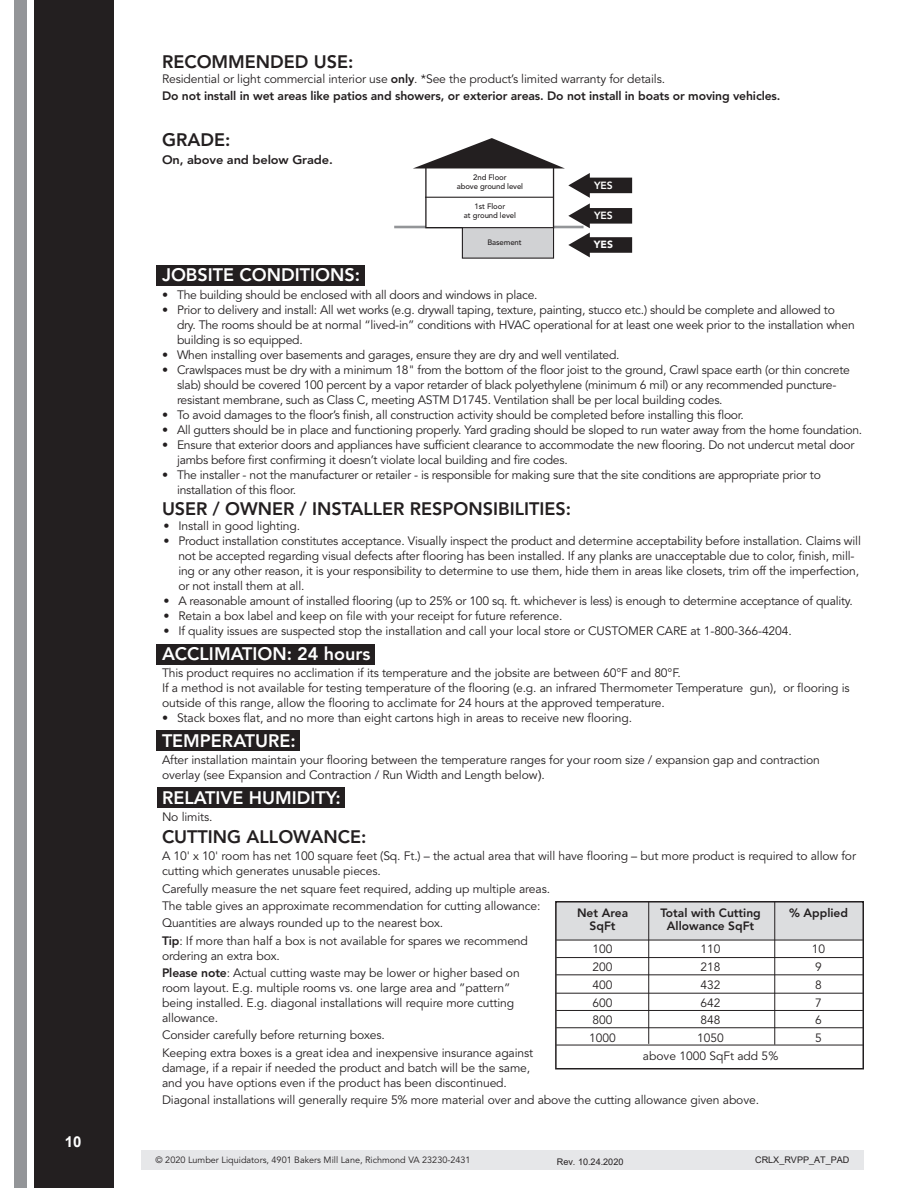
<style>
.page{position:relative;width:918px;height:1188px;background:#fff}
.page>*{position:absolute;margin:0;border:0;box-sizing:border-box;transform-origin:0 0}
.t1{font:800 18px "Avenir";color:#231f20}
.t2{font:800 18px "Avenir";color:#fff}
.t3{font:700 15px "Arial";color:#fff}
.t4{font:12.15px/15px "Avenir";letter-spacing:-.015em;color:#231f20}
.t5{font:800 12.15px/17.7px "Avenir";letter-spacing:-.01em;color:#231f20}
.t6{font:800 12.15px "Avenir";letter-spacing:-.01em;color:#231f20;scale:1.06 1}
.t7{font:12px "Avenir";color:#231f20}
.t8{font:800 12px "Avenir";color:#231f20}
.t9{font:800 10.35px "Avenir";color:#fff}
.t10{font:900 10.35px "Avenir";color:#fff}
.t11{font:9.15px "Avenir";color:#231f20}
.t12{font:9.15px "Arial";color:#231f20}
.t13{font:500 7.8px/9.4px "Avenir";letter-spacing:-.01em;color:#231f20;text-align:center}
.s1{font-weight:400}
.s2{font-family:"Arial"}
.s3{font-weight:800}
</style>
<div class="page">
<div style="left:141px;top:1150px;width:723px;height:19px;background:#e6e7e9"></div>
<div style="left:14px;top:0;width:12px;height:1188px;background:#939598"></div>
<div style="left:34px;top:0;width:80px;height:1188px;background:#231f20"></div>
<div style="left:157px;top:265px;width:208px;height:21px;background:#231f20"></div>
<div style="left:157px;top:644px;width:218px;height:20px;background:#231f20"></div>
<div style="left:157px;top:730px;width:143px;height:21px;background:#231f20"></div>
<div style="left:157px;top:787px;width:188px;height:21px;background:#231f20"></div>
<hr style="left:394px;top:226px;width:190px;height:2px;background:#939598">
<div style="left:586px;top:178px;width:46px;height:15px;background:#231f20"></div>
<div style="left:586px;top:208px;width:46px;height:16px;background:#231f20"></div>
<div style="left:586px;top:237px;width:46px;height:16px;background:#231f20"></div>
<svg style="left:413px;top:138px;width:177px;height:119px"></svg>
<div style="left:555px;top:902px;width:308px;height:38px;background:#dcdddf"></div>
<div style="left:555px;top:901px;width:309px;height:169px;border:2px solid #231f20"></div>
<hr style="left:556px;top:940px;width:307px;height:1px;background:#231f20">
<hr style="left:556px;top:957px;width:307px;height:1px;background:#231f20">
<hr style="left:556px;top:974px;width:307px;height:1px;background:#231f20">
<hr style="left:556px;top:993px;width:307px;height:1px;background:#231f20">
<hr style="left:556px;top:1010px;width:307px;height:1px;background:#231f20">
<hr style="left:556px;top:1027px;width:307px;height:1px;background:#231f20">
<hr style="left:556px;top:1045px;width:307px;height:1px;background:#231f20">
<hr style="left:774px;top:902px;width:1px;height:143px;background:#231f20">
<hr style="left:648px;top:901px;width:1px;height:143px;background:#231f20">
<p class="t3" style="left:65px;top:1132px;width:18px">10</p>
<h1 class="t1" style="left:162px;top:51px;width:193px">RECOMMENDED USE:</h1>
<p class="t5" style="left:162px;top:70px;width:620px"><span class="s1">Residential or light commercial interior use</span> only<span class="s1">. *See the product’s limited warranty for details.<br></span>Do not install in wet areas like patios and showers, or exterior areas. Do not install in boats or moving vehicles.</p>
<h1 class="t1" style="left:162px;top:130px;width:70px">GRADE:</h1>
<p class="t6" style="left:162px;top:152px;width:163px">On, above and below Grade.</p>
<p class="t13" style="left:457px;top:173px;width:68px">2nd Floor<br>above ground level</p>
<p class="t13" style="left:464px;top:201px;width:53px">1st Floor<br>at ground level</p>
<p class="t13" style="left:487px;top:238px;width:36px">Basement</p>
<p class="t9" style="left:594px;top:179px;width:20px">YES</p>
<p class="t9" style="left:594px;top:210px;width:20px">YES</p>
<p class="t10" style="left:594px;top:238px;width:21px">YES</p>
<h1 class="t2" style="left:162px;top:264px;width:200px">JOBSITE CONDITIONS:</h1>
<p class="t4" style="left:162px;top:287px;width:377px">• The building should be enclosed with all doors and windows in place.</p>
<p class="t4" style="left:177px;top:302px;width:679px;text-indent:-15px">• Prior to delivery and install: All wet works (e.g. drywall taping, texture, painting, stucco etc.) should be complete and allowed to dry. The rooms should be at normal “lived-in” conditions with HVAC operational for at least one week prior to the installation when building is so equipped.</p>
<p class="t4" style="left:162px;top:347px;width:459px">• When installing over basements and garages, ensure they are dry and well ventilated.</p>
<p class="t4" style="left:177px;top:362px;width:674px;text-indent:-15px">• Crawlspaces must be dry with a minimum 18" from the bottom of the floor joist to the ground, Crawl space earth (or thin concrete slab) should be covered 100 percent by a vapor retarder of black polyethylene (minimum 6 mil) or any recommended puncture&shy;resistant membrane, such as Class C, meeting ASTM D1745. Ventilation shall be per local building codes.</p>
<p class="t4" style="left:162px;top:407px;width:584px">• To avoid damages to the floor’s finish, all construction activity should be completed before installing this floor.</p>
<p class="t4" style="left:162px;top:422px;width:702px">• All gutters should be in place and functioning properly. Yard grading should be sloped to run water away from the home foundation.</p>
<p class="t4" style="left:177px;top:437px;width:679px;text-indent:-15px">• Ensure that exterior doors and appliances have sufficient clearance to accommodate the new flooring. Do not undercut metal door jambs before first confirming it doesn’t violate local building and fire codes.</p>
<p class="t4" style="left:177px;top:467px;width:645px;text-indent:-15px">• The installer - not the manufacturer or retailer - is responsible for making sure that the site conditions are appropriate prior to installation of this floor.</p>
<h1 class="t1" style="left:162px;top:498px;width:411px">USER / OWNER / INSTALLER RESPONSIBILITIES:</h1>
<p class="t4" style="left:163px;top:519px;width:138px">• Install in good lighting.</p>
<p class="t4" style="left:178px;top:534px;width:684px;text-indent:-15px">• Product installation constitutes acceptance. Visually inspect the product and determine acceptability before installation. Claims will not be accepted regarding visual defects after flooring has been installed. If any planks are unacceptable due to color, finish, mill&shy;ing or any other reason, it is your responsibility to determine to use them, hide them in areas like closets, trim off the imperfection, or not install them at all.</p>
<p class="t4" style="left:163px;top:594px;width:691px">• A reasonable amount of installed flooring (up to 25% or 100 sq. ft. whichever is less) is enough to determine acceptance of quality.</p>
<p class="t4" style="left:163px;top:609px;width:401px">• Retain a box label and keep on file with your receipt for future reference.</p>
<p class="t4" style="left:163px;top:624px;width:630px">• If quality issues are suspected stop the installation and call your local store or CUSTOMER CARE at 1-800-366-4204.</p>
<h1 class="t2" style="left:162px;top:643px;width:210px">ACCLIMATION: 24 hours</h1>
<p class="t4" style="left:162px;top:666px;width:689px">This product requires no acclimation if its temperature and the jobsite are between 60°F and 80°F.<br>If a method is not available for testing temperature of the flooring (e.g. an infrared Thermometer Temperature gun), or flooring is outside of this range, allow the flooring to acclimate for 24 hours at the approved temperature.</p>
<p class="t4" style="left:162px;top:711px;width:472px">• Stack boxes flat, and no more than eight cartons high in areas to receive new flooring.</p>
<h1 class="t2" style="left:162px;top:730px;width:135px">TEMPERATURE:</h1>
<p class="t4" style="left:162px;top:753px;width:660px">After installation maintain your flooring between the temperature ranges for your room size / expansion gap and contraction overlay (see Expansion and Contraction / Run Width and Length below<span class="s2">)</span>.</p>
<h1 class="t2" style="left:162px;top:787px;width:180px">RELATIVE HUMIDITY:</h1>
<p class="t4" style="left:162px;top:810px;width:52px">No limits.</p>
<h1 class="t1" style="left:162px;top:826px;width:206px">CUTTING ALLOWANCE:</h1>
<p class="t4" style="left:162px;top:849px;width:696px">A 10' x 10' room has net 100 square feet (Sq. Ft.) – the actual area that will have flooring – but more product is required to allow for cutting which generates unusable pieces.</p>
<p class="t4" style="left:162px;top:880px;width:390px;line-height:17.4px">Carefully measure the net square feet required, adding up multiple areas.<br>The table gives an approximate recommendation for cutting allowance:<br>Quantities are always rounded up to the nearest box.<br><span class="s3">Tip</span>: If more than half a box is not available for spares we recommend</p>
<p class="t4" style="left:162px;top:947px;width:359px;line-height:17.4px">ordering an extra box.<br><span class="s3">Please note</span>: Actual cutting waste may be lower or higher based on</p>
<p class="t4" style="left:162px;top:981px;width:354px">room layout. E.g. multiple rooms vs. one large area and ”pattern” being installed. E.g. diagonal installations will require more cutting allowance.</p>
<p class="t4" style="left:162px;top:1027px;width:373px;line-height:17.4px">Consider carefully before returning boxes.<br>Keeping extra boxes is a great idea and inexpensive insurance against</p>
<p class="t4" style="left:162px;top:1060px;width:370px">damage, if a repair if needed the product and batch will be the same, and you have options even if the product has been discontinued.</p>
<p class="t4" style="left:162px;top:1093px;width:599px">Diagonal installations will generally require 5% more material over and above the cutting allowance given above.</p>
<p class="t8" style="left:577px;top:906px;width:53px">Net Area</p>
<p class="t8" style="left:660px;top:906px;width:102px">Total with Cutting</p>
<p class="t8" style="left:789px;top:906px;width:60px">% Applied</p>
<p class="t8" style="left:590px;top:919px;width:28px">SqFt</p>
<p class="t8" style="left:667px;top:919px;width:89px">Allowance SqFt</p>
<p class="t7" style="left:593px;top:942px;width:22px">100</p>
<p class="t7" style="left:701px;top:942px;width:22px">110</p>
<p class="t7" style="left:812px;top:942px;width:15px">10</p>
<p class="t7" style="left:593px;top:960px;width:22px">200</p>
<p class="t7" style="left:701px;top:960px;width:22px">218</p>
<p class="t7" style="left:815px;top:960px;width:8px">9</p>
<p class="t7" style="left:593px;top:978px;width:22px">400</p>
<p class="t7" style="left:701px;top:978px;width:22px">432</p>
<p class="t7" style="left:815px;top:978px;width:8px">8</p>
<p class="t7" style="left:593px;top:996px;width:22px">600</p>
<p class="t7" style="left:701px;top:996px;width:22px">642</p>
<p class="t7" style="left:815px;top:996px;width:8px">7</p>
<p class="t7" style="left:593px;top:1013px;width:22px">800</p>
<p class="t7" style="left:701px;top:1013px;width:22px">848</p>
<p class="t7" style="left:815px;top:1013px;width:8px">6</p>
<p class="t7" style="left:589px;top:1031px;width:28px">1000</p>
<p class="t7" style="left:697px;top:1031px;width:28px">1050</p>
<p class="t7" style="left:815px;top:1031px;width:8px">5</p>
<p class="t7" style="left:643px;top:1049px;width:137px">above 1000 SqFt add 5%</p>
<p class="t11" style="left:156px;top:1155px;width:317px">© 2020 Lumber Liquidators, 4901 Bakers Mill Lane, Richmond VA 23230-2431</p>
<p class="t12" style="left:755px;top:1154px;width:96px">CRLX_RVPP_AT_PAD</p>
<p class="t12" style="left:557px;top:1156px;width:68px">Rev. 10.24.2020</p>
</div>
